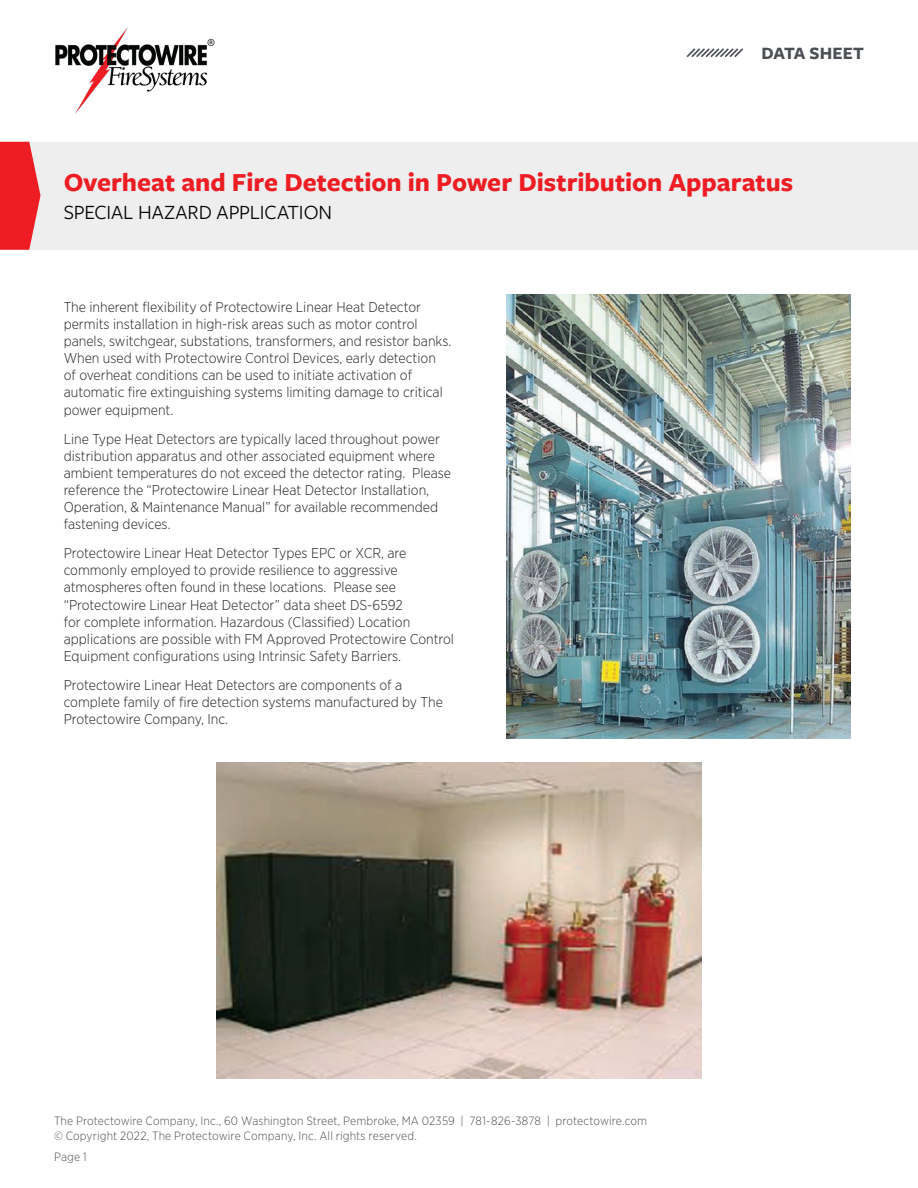
<style>
.page{position:relative;width:918px;height:1188px;background:#fff}
.page>*{position:absolute;margin:0;border:0;box-sizing:border-box;transform-origin:0 0}
.t1{font:700 27px "Freight Sans Pro";color:#ee1d23}
.t2{font:21px "Freight Sans Pro";color:#040503}
.datasheet_label{font:700 18px "Freight Sans Pro";letter-spacing:.005em;color:#4c4f54}
.t3{font:300 14.25px/17.1px "Gotham Narrow";color:#231f20}
.t4{font:300 12px/14.4px "Gotham Narrow";letter-spacing:.015em;color:#4c4f54}
</style>
<div class="page">
<svg style="left:686px;top:48px;width:57px;height:10px"></svg>
<div style="left:0;top:142px;width:918px;height:108px;background:#eeeeef"></div>
<svg style="left:0;top:142px;width:40px;height:108px;background:#ee383d"></svg>
<img style="left:55px;top:27px;width:160px;height:87px">
<img style="left:507px;top:294px;width:343px;height:445px">
<img style="left:217px;top:763px;width:484px;height:315px">
<p class="datasheet_label" style="left:762px;top:40px;width:104px">DATA SHEET</p>
<p class="t1" style="left:64px;top:164px;width:731px">Overheat and Fire Detection in Power Distribution Apparatus</p>
<p class="t2" style="left:64px;top:198px;width:270px">SPECIAL HAZARD APPLICATION</p>
<p class="t3" style="left:64px;top:298px;width:389px">The inherent flexibility of Protectowire Linear Heat Detector permits installation in high-risk areas such as motor control panels, switchgear, substations, transformers, and resistor banks.<br>When used with Protectowire Control Devices, early detection of overheat conditions can be used to initiate activation of automatic fire extinguishing systems limiting damage to critical power equipment.</p>
<p class="t3" style="left:64px;top:430px;width:389px">Line Type Heat Detectors are typically laced throughout power distribution apparatus and other associated equipment where ambient temperatures do not exceed the detector rating. Please reference the “Protectowire Linear Heat Detector Installation, Operation, &amp; Maintenance Manual” for available recommended fastening devices.</p>
<p class="t3" style="left:64px;top:544px;width:392px">Protectowire Linear Heat Detector Types EPC or XCR, are commonly employed to provide resilience to aggressive atmospheres often found in these locations. Please see “Protectowire Linear Heat Detector” data sheet DS-6592<br>for complete information. Hazardous (Classified) Location applications are possible with FM Approved Protectowire Control Equipment configurations using Intrinsic Safety Barriers.</p>
<p class="t3" style="left:64px;top:676px;width:381px">Protectowire Linear Heat Detectors are components of a complete family of fire detection systems manufactured by The<br>Protectowire Company, Inc.</p>
<p class="t4" style="left:54px;top:1114px;width:595px">The Protectowire Company, Inc., 60 Washington Street, Pembroke, MA 02359 | 781-826-3878 | protectowire.com © Copyright 2022, The Protectowire Company, Inc. All rights reserved.</p>
<p class="t4" style="left:54px;top:1149px;width:34px">Page 1</p>
</div>
